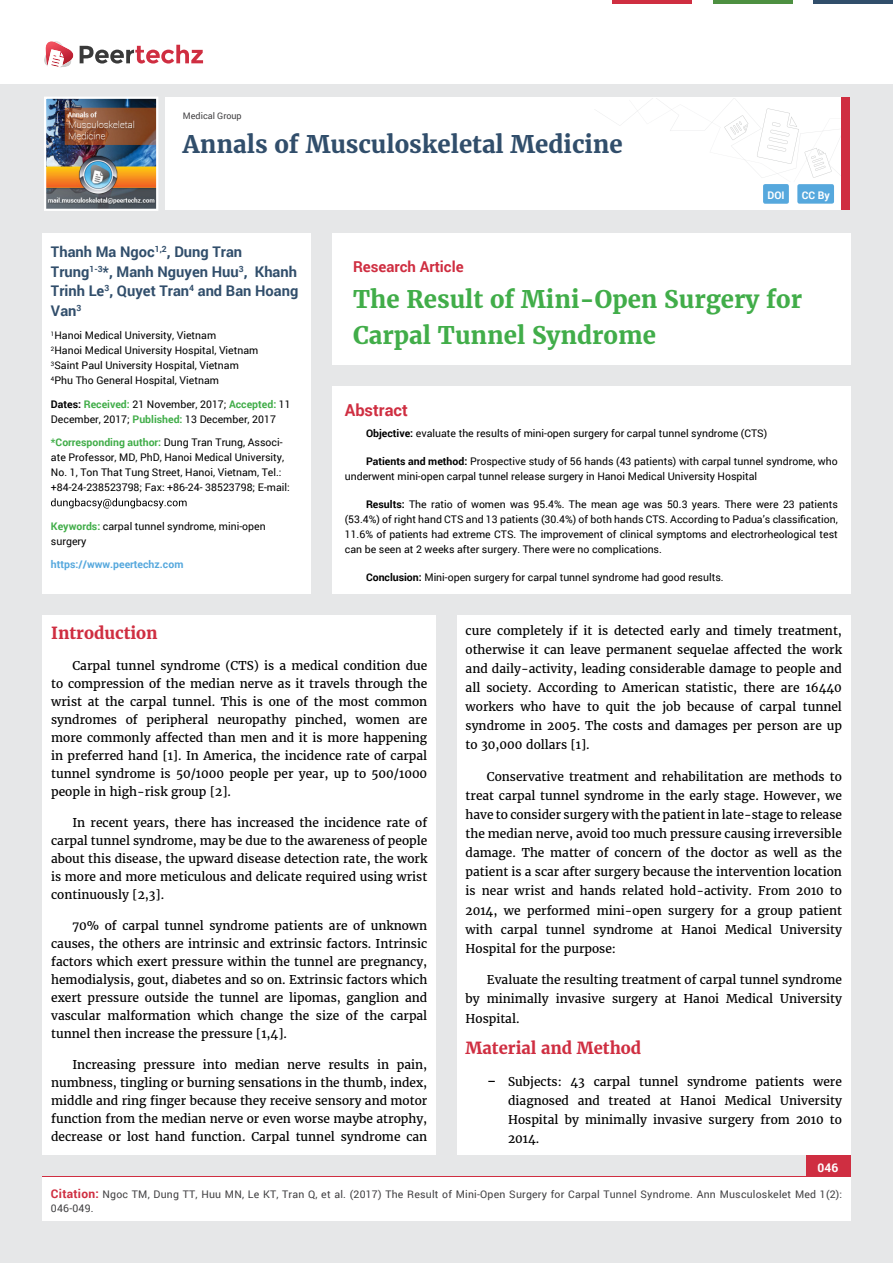
<style>
.page{position:relative;width:893px;height:1263px;background:#e6e7e8}
.page>*{position:absolute;margin:0;border:0;box-sizing:border-box;transform-origin:0 0}
.t1{font:700 24px/36px "Merriweather";color:#41ad49}
.t2{font:700 24px "Merriweather";color:#314e6b}
.t3{font:700 16.5px "Merriweather";color:#cf2e41}
.t4{font:700 16.5px "Roboto";color:#cf2e41}
.t5{font:700 15px "Roboto";color:#cf2e41}
.t6{font:700 14.7px/19.5px "Roboto";color:#314e6b}
.t7{font:12px/18px "Merriweather";color:#000;text-align:justify}
.t8{font:700 12px "Roboto";color:#fff}
.t9{font:10.5px/15px "Roboto";color:#000}
.t10{font:10.5px/13.5px "Roboto";letter-spacing:.02em;color:#414042}
.t11{font:700 10.5px "Roboto";color:#56a8dd}
.t12{font:700 10.5px "Roboto";color:#fff}
.t13{font:9px "Roboto";color:#414042}
.s1{font-weight:700}
.s2{font-weight:700;color:#41ad49}
.s3{font-size:15px}
.s4{font-weight:700;font-size:12px;color:#cf2e41}
</style>
<div class="page">
<div style="left:165px;top:98px;width:684px;height:112px;background:#fff"></div>
<svg style="left:596px;top:99px;width:245px;height:79px"></svg>
<div style="left:841px;top:98px;width:8px;height:112px;background:#cf2e41"></div>
<img style="left:44px;top:97px;width:114px;height:114px">
<div style="left:0;top:0;width:893px;height:83px;background:#fff"></div>
<svg style="left:44px;top:41px;width:159px;height:27px"></svg>
<div style="left:763px;top:184px;width:26px;height:20px;background:#56a8dd;border-radius:2px"></div>
<div style="left:797px;top:184px;width:37px;height:20px;background:#56a8dd;border-radius:2px"></div>
<hr style="left:713px;top:0;width:79px;height:3px;background:#4d9041">
<hr style="left:612px;top:0;width:80px;height:3px;background:#cf2e41">
<hr style="left:813px;top:0;width:80px;height:3px;background:#314e6b">
<div style="left:806px;top:1156px;width:44px;height:51px;background:#cf2e41"></div>
<div style="left:42px;top:1177px;width:809px;height:43px;background:#fff"></div>
<div style="left:332px;top:233px;width:518px;height:132px;background:#fff"></div>
<div style="left:42px;top:233px;width:269px;height:361px;background:#fff"></div>
<svg style="left:51px;top:498px;width:136px;height:11px"></svg>
<div style="left:43px;top:615px;width:393px;height:539px;background:#fff"></div>
<div style="left:457px;top:615px;width:393px;height:539px;background:#fff"></div>
<div style="left:332px;top:386px;width:518px;height:208px;background:#fff"></div>
<p class="t13" style="left:183px;top:110px;width:60px">Medical Group</p>
<h1 class="t2" style="left:183px;top:129px;width:441px">Annals of Musculoskeletal Medicine</h1>
<p class="t12" style="left:767px;top:188px;width:19px">DOI</p>
<p class="t12" style="left:802px;top:188px;width:29px">CC By</p>
<p class="t6" style="left:51px;top:242px;width:249px">Thanh Ma Ngoc<sup>1,2</sup>, Dung Tran<br>Trung<sup>1-3</sup>*, Manh Nguyen Huu<sup>3</sup>, Khanh<br>Trinh Le<sup>3</sup>, Quyet Tran<sup>4</sup> and Ban Hoang<br>Van<sup>3</sup></p>
<p class="t9" style="left:51px;top:328px;width:209px"><sup>1</sup>Hanoi Medical University, Vietnam<br><sup>2</sup>Hanoi Medical University Hospital, Vietnam <sup>3</sup>Saint Paul University Hospital, Vietnam <sup>4</sup>Phu Tho General Hospital, Vietnam</p>
<p class="t9" style="left:51px;top:396px;width:241px"><span class="s1">Dates:</span> <span class="s2">Received:</span> 21 November, 2017; <span class="s2">Accepted:</span> 11<br>December, 2017; <span class="s2">Published:</span> 13 December, 2017</p>
<p class="t9" style="left:51px;top:435px;width:240px"><span class="s2">*Corresponding author:</span> Dung Tran Trung, Associ&shy;ate Professor, MD, PhD, Hanoi Medical University, No. 1, Ton That Tung Street, Hanoi, Vietnam, Tel.: +84-24-238523798; Fax: +86-24- 38523798; E-mail:</p>
<p class="t9" style="left:51px;top:518px;width:216px"><span class="s2">Keywords:</span> carpal tunnel syndrome, mini-open surgery</p>
<p class="t11" style="left:51px;top:557px;width:134px">https://www.peertechz.com</p>
<p class="t5" style="left:353px;top:256px;width:112px">Research Article</p>
<h1 class="t1" style="left:353px;top:281px;width:451px">The Result of Mini-Open Surgery for<br>Carpal Tunnel Syndrome</h1>
<h2 class="t4" style="left:345px;top:399px;width:65px">Abstract</h2>
<p class="t9" style="left:366px;top:426px;width:403px"><span class="s1">Objective:</span> evaluate the results of mini-open surgery for carpal tunnel syndrome (CTS)</p>
<p class="t9" style="left:345px;top:454px;width:494px;text-indent:21px"><span class="s1">Patients and method:</span> Prospective study of 56 hands (43 patients) with carpal tunnel syndrome, who underwent mini-open carpal tunnel release surgery in Hanoi Medical University Hospital</p>
<p class="t9" style="left:345px;top:496px;width:494px;text-align:justify;text-indent:21px"><span class="s1">Results:</span> The ratio of women was 95.4%. The mean age was 50.3 years. There were 23 patients (53.4%) of right hand CTS and 13 patients (30.4%) of both hands CTS. According to Padua’s classification, 11.6% of patients had extreme CTS. The improvement of clinical symptoms and electrorheological test can be seen at 2 weeks after surgery. There were no complications.</p>
<p class="t9" style="left:366px;top:569px;width:359px"><span class="s1">Conclusion:</span> Mini-open surgery for carpal tunnel syndrome had good results.</p>
<h2 class="t3" style="left:51px;top:623px;width:108px">Introduction</h2>
<p class="t7" style="left:51px;top:657px;width:378px;text-indent:21px">Carpal tunnel syndrome (CTS) is a medical condition due to compression of the median nerve as it travels through the wrist at the carpal tunnel. This is one of the most common syndromes of peripheral neuropathy pinched, women are more commonly affected than men and it is more happening in preferred hand [1]. In America, the incidence rate of carpal tunnel syndrome is 50/1000 people per year, up to 500/1000 people in high-risk group [2].</p>
<p class="t7" style="left:51px;top:814px;width:378px;text-indent:21px">In recent years, there has increased the incidence rate of carpal tunnel syndrome, may be due to the awareness of people about this disease, the upward disease detection rate, the work is more and more meticulous and delicate required using wrist continuously [2,3].</p>
<p class="t7" style="left:51px;top:917px;width:378px;text-indent:21px">70% of carpal tunnel syndrome patients are of unknown causes, the others are intrinsic and extrinsic factors. Intrinsic factors which exert pressure within the tunnel are pregnancy, hemodialysis, gout, diabetes and so on. Extrinsic factors which exert pressure outside the tunnel are lipomas, ganglion and vascular malformation which change the size of the carpal tunnel then increase the pressure [1,4].</p>
<p class="t7" style="left:51px;top:1055px;width:378px;text-indent:21px">Increasing pressure into median nerve results in pain, numbness, tingling or burning sensations in the thumb, index, middle and ring finger because they receive sensory and motor function from the median nerve or even worse maybe atrophy, decrease or lost hand function. Carpal tunnel syndrome can</p>
<p class="t7" style="left:466px;top:621px;width:378px;line-height:19px">cure completely if it is detected early and timely treatment, otherwise it can leave permanent sequelae affected the work and daily-activity, leading considerable damage to people and all society. According to American statistic, there are 16440 workers who have to quit the job because of carpal tunnel syndrome in 2005. The costs and damages per person are up to 30,000 dollars [1].</p>
<p class="t7" style="left:466px;top:767px;width:378px;line-height:19px;text-indent:21px">Conservative treatment and rehabilitation are methods to treat carpal tunnel syndrome in the early stage. However, we have to consider surgery with the patient in late-stage to release the median nerve, avoid too much pressure causing irreversible damage. The matter of concern of the doctor as well as the patient is a scar after surgery because the intervention location is near wrist and hands related hold-activity. From 2010 to 2014, we performed mini-open surgery for a group patient with carpal tunnel syndrome at Hanoi Medical University Hospital for the purpose:</p>
<p class="t7" style="left:466px;top:971px;width:378px;line-height:19px;text-indent:21px">Evaluate the resulting treatment of carpal tunnel syndrome by minimally invasive surgery at Hanoi Medical University Hospital.</p>
<h2 class="t3" style="left:466px;top:1038px;width:177px">Material and Method</h2>
<p class="t7" style="left:508px;top:1072px;width:335px;line-height:19px;text-indent:-21px"><span class="s3">−</span> Subjects: 43 carpal tunnel syndrome patients were diagnosed and treated at Hanoi Medical University Hospital by minimally invasive surgery from 2010 to 2014.</p>
<p class="t8" style="left:817px;top:1159px;width:22px">046</p>
<p class="t10" style="left:51px;top:1188px;width:793px"><span class="s4">Citation:</span> Ngoc TM, Dung TT, Huu MN, Le KT, Tran Q, et al. (2017) The Result of Mini-Open Surgery for Carpal Tunnel Syndrome. Ann Musculoskelet Med 1(2):<br>046-049.</p>
</div>
